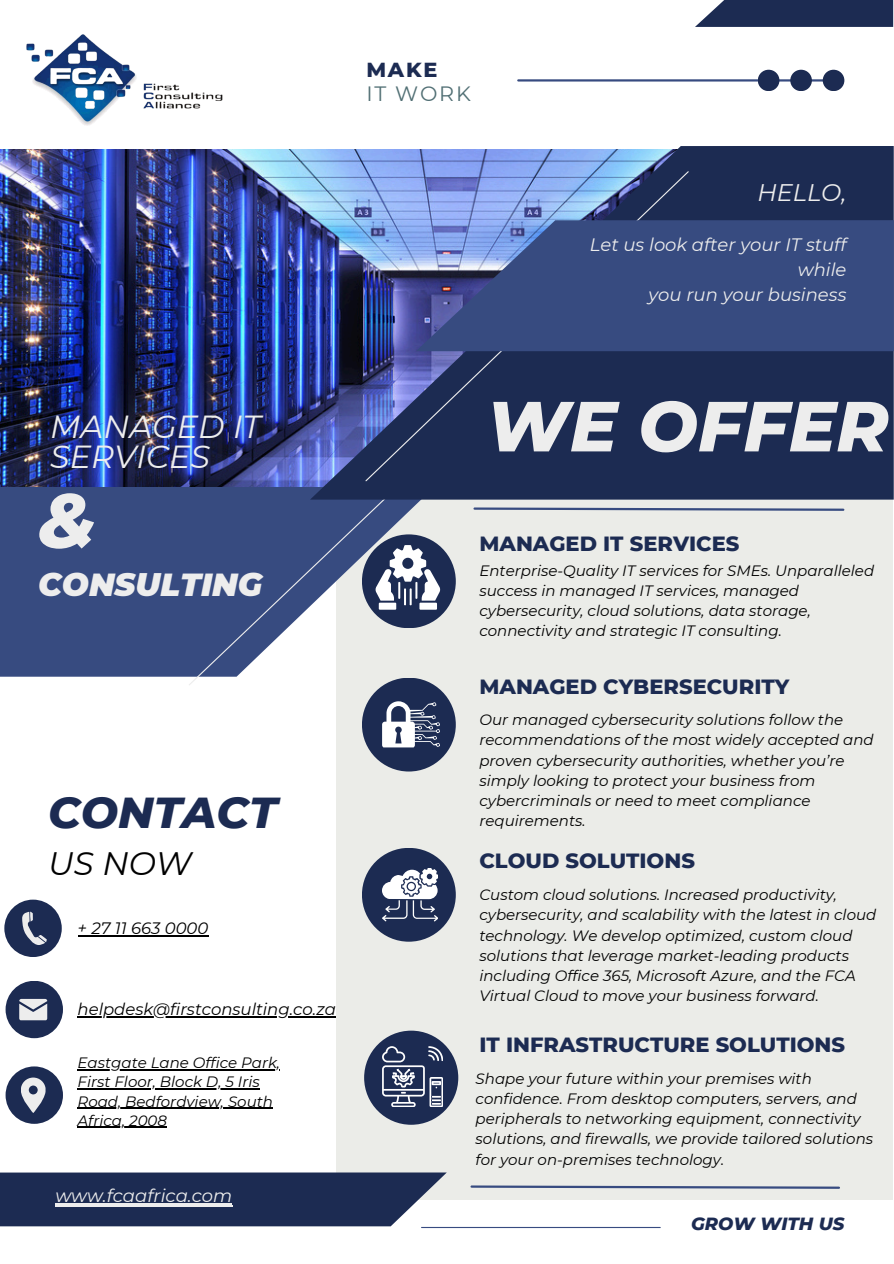
<style>
.page{position:relative;width:894px;height:1264px;background:#fff}
.page>*{position:absolute;margin:0;border:0;box-sizing:border-box;transform-origin:0 0}
.t1{font:italic 800 76.65px "Montserrat";color:#ededed}
.t2{font:italic 800 70.65px "Montserrat";color:#ededed}
.t3{font:italic 800 44.1px "Montserrat";color:#1c2b52}
.t4{font:italic 32.4px "Montserrat";color:#000}
.t5{font:italic 31.95px/30.3px "Montserrat";color:#ededed}
.t6{font:italic 900 31.95px "Montserrat";color:#ededed}
.t7{font:italic 24px "Montserrat";color:#ededed}
.t8{font:800 21px "Montserrat";color:#1c2b52}
.t9{font:20.7px/23.7px "Montserrat";letter-spacing:.085em;color:#516f74}
.t10{font:italic 18px/24.8px "Montserrat";color:#ededed;text-align:right}
.t11{font:italic 800 18px "Montserrat";color:#1c2b52}
.t12{font:italic 16.5px "Montserrat";color:#000}
.t13{font:italic 15px/20.2px "Montserrat";color:#000}
.s1{font-weight:800;color:#1c2b52}
</style>
<div class="page">
<svg style="left:4px;top:899px;width:58px;height:58px;fill:#1c2b52"></svg>
<svg style="left:6px;top:981px;width:57px;height:57px;fill:#1c2b52"></svg>
<svg style="left:6px;top:1066px;width:57px;height:57px;fill:#1c2b52"></svg>
<div style="left:336px;top:498px;width:557px;height:701px;background:#ebece8"></div>
<svg style="left:0;top:486px;width:605px;height:190px;fill:#374b80"></svg>
<svg style="left:411px;top:534px;width:44px;height:94px;fill:#1c2b52"></svg>
<svg style="left:362px;top:678px;width:93px;height:93px;fill:#1c2b52"></svg>
<svg style="left:362px;top:848px;width:93px;height:93px;fill:#1c2b52"></svg>
<img style="left:0;top:150px;width:310px;height:336px">
<svg style="left:19px;top:998px;width:28px;height:22px"></svg>
<svg style="left:21px;top:1077px;width:25px;height:36px"></svg>
<svg style="left:22px;top:911px;width:25px;height:34px"></svg>
<svg style="left:187px;top:473px;width:224px;height:213px"></svg>
<svg style="left:310px;top:146px;width:583px;height:353px;background:#334573"></svg>
<img style="left:364px;top:170px;width:325px;height:312px">
<div style="left:415px;top:220px;width:478px;height:131px;background:#374b80"></div>
<svg style="left:472px;top:506px;width:373px;height:6px"></svg>
<svg style="left:695px;top:0;width:197px;height:27px;background:#2d3b5f"></svg>
<hr style="left:518px;top:79px;width:312px;height:3px;background:#374b80">
<svg style="left:757px;top:70px;width:87px;height:21px"></svg>
<svg style="left:364px;top:1030px;width:94px;height:94px;fill:#1c2b52"></svg>
<svg style="left:382px;top:1046px;width:61px;height:61px;background:#58637f"></svg>
<svg style="left:382px;top:701px;width:58px;height:46px;background:#848ca1"></svg>
<svg style="left:382px;top:867px;width:56px;height:54px;background:#828a9f"></svg>
<div style="left:378px;top:602px;width:18px;height:7px;background:#fff"></div>
<div style="left:419px;top:602px;width:18px;height:7px;background:#fff"></div>
<svg style="left:375px;top:545px;width:65px;height:60px;background:#828a9f"></svg>
<img style="left:0;top:34px;width:251px;height:133px">
<svg style="left:0;top:1172px;width:840px;height:55px"></svg>
<hr style="left:55px;top:1202px;width:177px;height:2px;background:#ededed">
<hr style="left:77px;top:1069px;width:203px;height:1px;background:#000">
<hr style="left:77px;top:1088px;width:183px;height:1px;background:#000">
<hr style="left:77px;top:1107px;width:196px;height:1px;background:#000">
<hr style="left:77px;top:1126px;width:90px;height:1px;background:#000">
<hr style="left:77px;top:935px;width:131px;height:1px;background:#000">
<hr style="left:77px;top:1016px;width:259px;height:1px;background:#000">
<h3 class="t9" style="left:366px;top:58px;width:106px"><span class="s1">MAKE<br></span>IT WORK</h3>
<p class="t7" style="left:757px;top:178px;width:91px">HELLO,</p>
<h5 class="t10" style="left:589px;top:232px;width:258px">Let us look after your IT stuff while<br>you run your business</h5>
<h2 class="t5" style="left:50px;top:411px;width:212px">MANAGED IT<br>SERVICES</h2>
<h6 class="t1" style="left:38px;top:473px;width:59px">&amp;</h6>
<p class="t6" style="left:38px;top:565px;width:226px">CONSULTING</p>
<p class="t3" style="left:48px;top:785px;width:230px">CONTACT</p>
<p class="t4" style="left:48px;top:843px;width:145px">US NOW</p>
<p class="t12" style="left:77px;top:918px;width:132px">+ 27 11 663 0000</p>
<p class="t12" style="left:77px;top:999px;width:260px">helpdesk@firstconsulting.co.za</p>
<p class="t13" style="left:77px;top:1052px;width:204px">Eastgate Lane Office Park,</p>
<h4 class="t13" style="left:77px;top:1071px;width:184px">First Floor, Block D, 5 Iris</h4>
<p class="t13" style="left:77px;top:1091px;width:197px">Road, Bedfordview, South</p>
<p class="t13" style="left:77px;top:1110px;width:91px">Africa, 2008</p>
<p class="t10" style="left:55px;top:1182px;width:178px">www.fcaafrica.com</p>
<p class="t2" style="left:486px;top:383px;width:404px">WE OFFER</p>
<h1 class="t8" style="left:479px;top:531px;width:261px">MANAGED IT SERVICES</h1>
<p class="t13" style="left:479px;top:560px;width:396px">Enterprise-Quality IT services for SMEs. Unparalleled success in managed IT services, managed cybersecurity, cloud solutions, data storage, connectivity and strategic IT consulting.</p>
<h6 class="t8" style="left:479px;top:673px;width:311px">MANAGED CYBERSECURITY</h6>
<p class="t13" style="left:479px;top:709px;width:396px">Our managed cybersecurity solutions follow the recommendations of the most widely accepted and proven cybersecurity authorities, whether you’re simply looking to protect your business from cybercriminals or need to meet compliance requirements.</p>
<p class="t8" style="left:479px;top:847px;width:217px">CLOUD SOLUTIONS</p>
<h6 class="t13" style="left:479px;top:884px;width:398px">Custom cloud solutions. Increased productivity, cybersecurity, and scalability with the latest in cloud technology. We develop optimized, custom cloud solutions that leverage market-leading products including Office 365, Microsoft Azure, and the FCA Virtual Cloud to move your business forward.</h6>
<p class="t8" style="left:479px;top:1031px;width:367px">IT INFRASTRUCTURE SOLUTIONS</p>
<p class="t13" style="left:475px;top:1068px;width:399px">Shape your future within your premises with confidence. From desktop computers, servers, and peripherals to networking equipment, connectivity solutions, and firewalls, we provide tailored solutions for your on-premises technology.</p>
<p class="t11" style="left:690px;top:1211px;width:155px">GROW WITH US</p>
</div>
